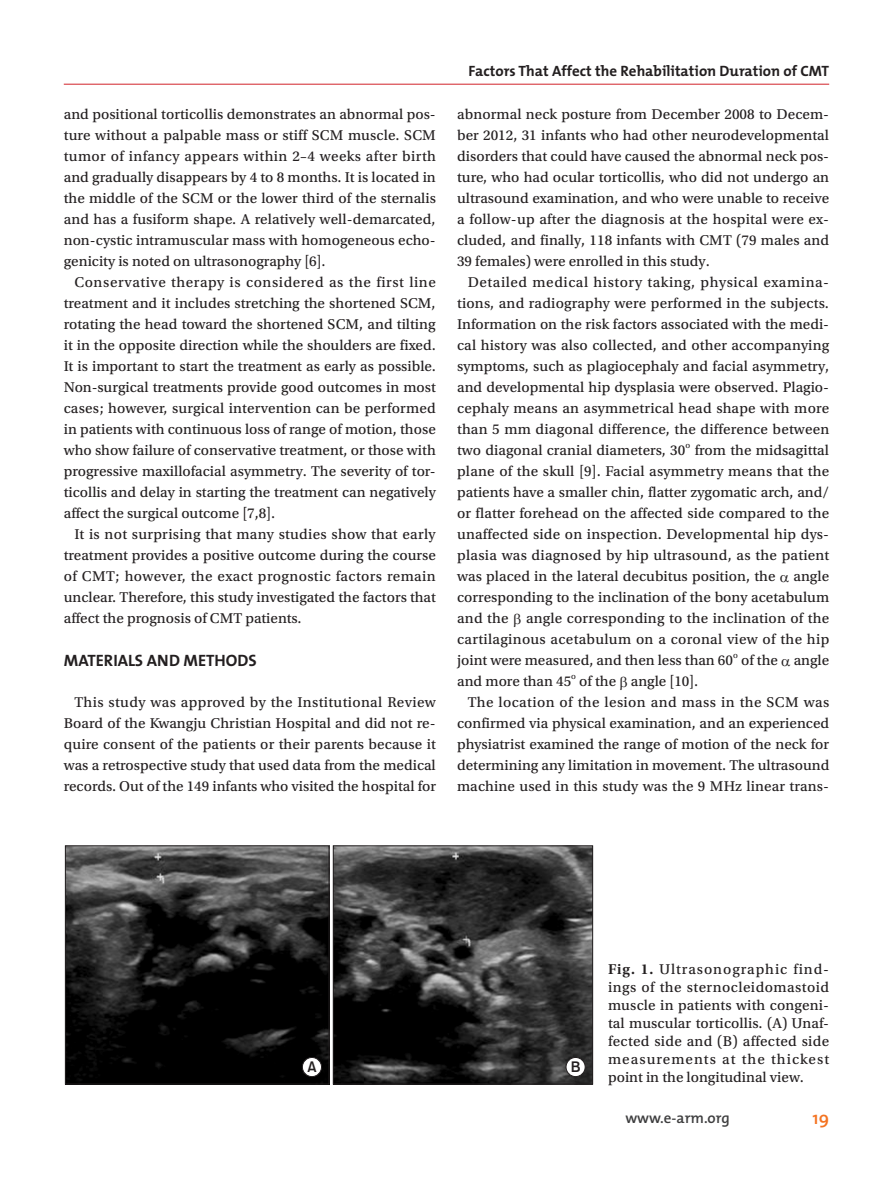
<style>
.page{position:relative;width:893px;height:1191px;background:#fff}
.page>*{position:absolute;margin:0;border:0;box-sizing:border-box;transform-origin:0 0}
.t1{font:600 18px "The Mix";color:#f47321}
.서론{font:700 16.5px "The Mix";color:#231f20}
.바탕글{font:15px/21px "Utopia Std Capt";color:#231f20;text-align:justify}
.그림{font:15px/18px "Utopia Std Capt";color:#231f20;text-align:justify}
.쪽제목_홀{font:700 15px "The Mix";color:#231f20}
.t2{font:600 15px "The Mix";color:#3e3e3f}
.t3{font:15px "Gothic 725 BT Bold A";color:#231f20}
.바탕글-2{font:8.7px "Utopia Std Capt";color:#231f20}
.s1{font-family:"Utopia Std";font-weight:600}
</style>
<div class="page">
<hr style="left:64px;top:84px;width:765px;height:1px;background:#d1232a">
<svg style="left:65px;top:845px;width:528px;height:239px;background:#2d2d2d"></svg>
<div style="left:302px;top:1057px;width:20px;height:19px;background:#fff;border-radius:50%"></div>
<div style="left:302px;top:1057px;width:20px;height:19px;border:1px solid #231f20;border-radius:50%"></div>
<div style="left:566px;top:1057px;width:19px;height:19px;background:#fff;border-radius:50%"></div>
<div style="left:566px;top:1057px;width:19px;height:19px;border:1px solid #231f20;border-radius:50%"></div>
<p class="바탕글" style="left:64px;top:104px;width:374px">and positional torticollis demonstrates an abnormal pos&shy;ture without a palpable mass or stiff SCM muscle. SCM tumor of infancy appears within 2–4 weeks after birth and gradually disappears by 4 to 8 months. It is located in the middle of the SCM or the lower third of the sternalis and has a fusiform shape. A relatively well-demarcated, non-cystic intramuscular mass with homogeneous echo&shy;genicity is noted on ultrasonography [6].</p>
<p class="바탕글" style="left:64px;top:272px;width:374px;text-indent:11px">Conservative therapy is considered as the first line treatment and it includes stretching the shortened SCM, rotating the head toward the shortened SCM, and tilting it in the opposite direction while the shoulders are fixed.<br>It is important to start the treatment as early as possible.<br>Non-surgical treatments provide good outcomes in most cases; however, surgical intervention can be performed in patients with continuous loss of range of motion, those who show failure of conservative treatment, or those with progressive maxillofacial asymmetry. The severity of tor&shy;ticollis and delay in starting the treatment can negatively affect the surgical outcome [7,8].</p>
<p class="바탕글" style="left:64px;top:524px;width:374px;text-indent:11px">It is not surprising that many studies show that early treatment provides a positive outcome during the course of CMT; however, the exact prognostic factors remain unclear. Therefore, this study investigated the factors that affect the prognosis of CMT patients.</p>
<p class="서론" style="left:64px;top:647px;width:195px">MATERIALS AND METHODS</p>
<p class="바탕글" style="left:64px;top:692px;width:374px;text-indent:11px">This study was approved by the Institutional Review Board of the Kwangju Christian Hospital and did not re&shy;quire consent of the patients or their parents because it was a retrospective study that used data from the medical records. Out of the 149 infants who visited the hospital for</p>
<p class="쪽제목_홀" style="left:468px;top:59px;width:362px">Factors That Affect the Rehabilitation Duration of CMT</p>
<p class="바탕글" style="left:457px;top:104px;width:374px">abnormal neck posture from December 2008 to Decem&shy;ber 2012, 31 infants who had other neurodevelopmental disorders that could have caused the abnormal neck pos&shy;ture, who had ocular torticollis, who did not undergo an ultrasound examination, and who were unable to receive a follow-up after the diagnosis at the hospital were ex&shy;cluded, and finally, 118 infants with CMT (79 males and 39 females) were enrolled in this study.</p>
<p class="바탕글" style="left:457px;top:272px;width:374px;text-indent:11px">Detailed medical history taking, physical examina&shy;tions, and radiography were performed in the subjects.<br>Information on the risk factors associated with the medi&shy;cal history was also collected, and other accompanying symptoms, such as plagiocephaly and facial asymmetry, and developmental hip dysplasia were observed. Plagio&shy;cephaly means an asymmetrical head shape with more than 5 mm diagonal difference, the difference between two diagonal cranial diameters, 30</p>
<p class="바탕글-2" style="left:686px;top:440px;width:6px">o</p>
<p class="바탕글" style="left:457px;top:440px;width:374px;text-indent:238px">from the midsagittal plane of the skull [9]. Facial asymmetry means that the patients have a smaller chin, flatter zygomatic arch, and/ or flatter forehead on the affected side compared to the unaffected side on inspection. Developmental hip dys&shy;plasia was diagnosed by hip ultrasound, as the patient was placed in the lateral decubitus position, the angle corresponding to the inclination of the bony acetabulum and the angle corresponding to the inclination of the cartilaginous acetabulum on a coronal view of the hip joint were measured, and then less than 60</p>
<p class="바탕글-2" style="left:733px;top:650px;width:6px">o</p>
<p class="바탕글" style="left:741px;top:650px;width:90px">of the angle</p>
<p class="바탕글" style="left:457px;top:671px;width:116px">and more than 45</p>
<p class="바탕글-2" style="left:571px;top:671px;width:6px">o</p>
<p class="바탕글" style="left:579px;top:671px;width:121px">of the angle [10].</p>
<p class="바탕글" style="left:457px;top:692px;width:374px;text-indent:11px">The location of the lesion and mass in the SCM was confirmed via physical examination, and an experienced physiatrist examined the range of motion of the neck for determining any limitation in movement. The ultrasound machine used in this study was the 9 MHz linear trans-</p>
<p class="t3" style="left:307px;top:1058px;width:11px">A</p>
<p class="t3" style="left:571px;top:1058px;width:11px">B</p>
<p class="그림" style="left:608px;top:960px;width:223px"><span class="s1">Fig. 1.</span> Ultrasonographic find&shy;ings of the sternocleidomastoid muscle in patients with congeni&shy;tal muscular torticollis. (A) Unaf&shy;fected side and (B) affected side measurements at the thickest point in the longitudinal view.</p>
<p class="t2" style="left:625px;top:1105px;width:106px">www.e-arm.org</p>
<p class="t1" style="left:813px;top:1102px;width:18px">19</p>
</div>
